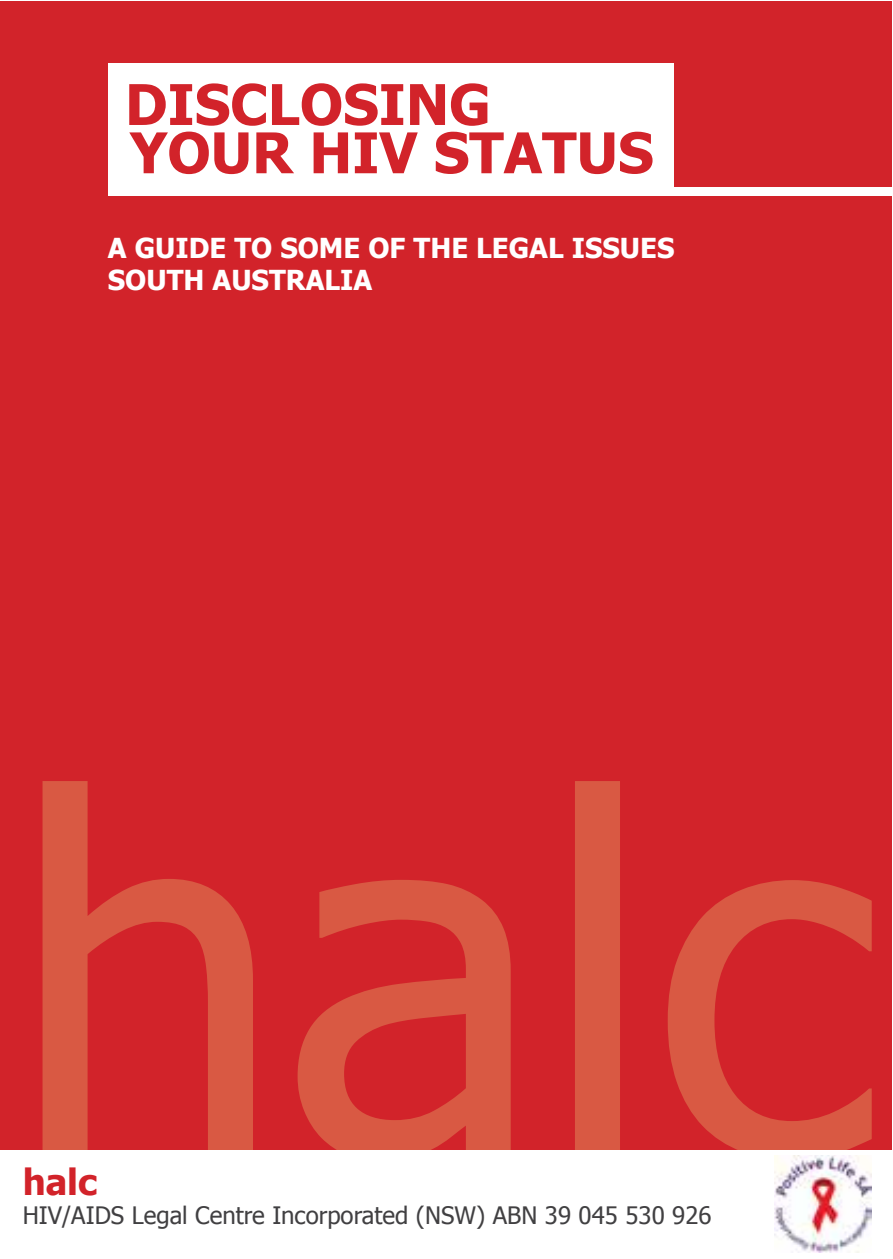
<style>
.page{position:relative;width:893px;height:1259px;background:#fff}
.page>*{position:absolute;margin:0;border:0;box-sizing:border-box;transform-origin:0 0}
.t1{font:700 36px "Tahoma";color:#d2232a}
.t2{font:700 27.3px/33px "Tahoma";color:#fff}
.t3{font:24px "Tahoma";color:#414042}
</style>
<div class="page">
<div style="left:0;top:2px;width:891px;height:1257px;background:#d2232a"></div>
<svg style="left:43px;top:781px;width:829px;height:370px"></svg>
<div style="left:0;top:1151px;width:891px;height:108px;background:#fff"></div>
<div style="left:108px;top:63px;width:566px;height:133px;background:#fff"></div>
<svg style="left:129px;top:132px;width:523px;height:42px"></svg>
<svg style="left:129px;top:83px;width:358px;height:43px"></svg>
<div style="left:660px;top:187px;width:231px;height:9px;background:#fff"></div>
<img style="left:774px;top:1155px;width:98px;height:97px">
<p class="t2" style="left:108px;top:230px;width:568px">A GUIDE TO SOME OF THE LEGAL ISSUES<br>SOUTH AUSTRALIA</p>
<h1 class="t1" style="left:23px;top:1158px;width:76px">halc</h1>
<p class="t3" style="left:23px;top:1199px;width:690px">HIV/AIDS Legal Centre Incorporated (NSW) ABN 39 045 530 926</p>
</div>
